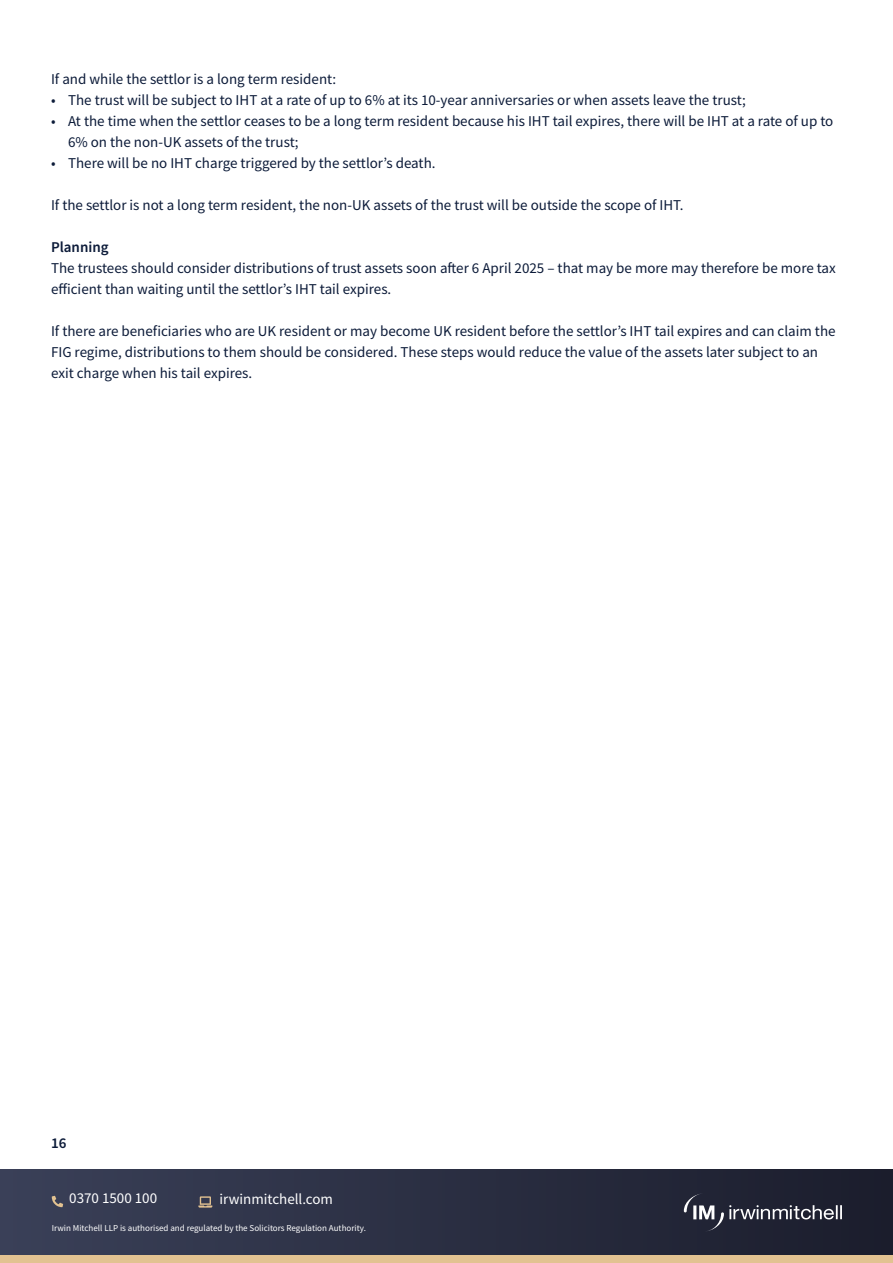
<style>
.page{position:relative;width:893px;height:1263px;background:#fff}
.page>*{position:absolute;margin:0;border:0;box-sizing:border-box;transform-origin:0 0}
.t1{font:15px/21px "Source Sans Pro";color:#0c1b39}
.t2{font:15px "Source Sans Pro";color:#fff}
.t3{font:600 15px "Source Sans Pro";color:#0c1b39}
.t4{font:9px "Source Sans Pro";color:#fff}
</style>
<div class="page">
<div style="left:0;top:1169px;width:893px;height:94px;background:linear-gradient(to right,#3d4359,#21222f)"></div>
<svg style="left:198px;top:1196px;width:14px;height:11px"></svg>
<svg style="left:52px;top:1196px;width:11px;height:11px"></svg>
<div style="left:0;top:1256px;width:893px;height:7px;background:#e2c291"></div>
<svg style="left:684px;top:1193px;width:158px;height:38px;background:#3b3d4c"></svg>
<p class="t1" style="left:51px;top:69px;width:287px">If and while the settlor is a long term resident:</p>
<p class="t1" style="left:51px;top:90px;width:696px">• The trust will be subject to IHT at a rate of up to 6% at its 10-year anniversaries or when assets leave the trust;</p>
<p class="t1" style="left:68px;top:111px;width:767px;text-indent:-17px">• At the time when the settlor ceases to be a long term resident because his IHT tail expires, there will be IHT at a rate of up to<br>6% on the non-UK assets of the trust;</p>
<p class="t1" style="left:51px;top:153px;width:386px">• There will be no IHT charge triggered by the settlor’s death.</p>
<p class="t1" style="left:51px;top:195px;width:634px">If the settlor is not a long term resident, the non-UK assets of the trust will be outside the scope of IHT.</p>
<p class="t3" style="left:51px;top:237px;width:59px">Planning</p>
<p class="t1" style="left:51px;top:258px;width:786px">The trustees should consider distributions of trust assets soon after 6 April 2025 – that may be more may therefore be more tax efficient than waiting until the settlor’s IHT tail expires.</p>
<p class="t1" style="left:51px;top:321px;width:786px">If there are beneficiaries who are UK resident or may become UK resident before the settlor’s IHT tail expires and can claim the<br>FIG regime, distributions to them should be considered. These steps would reduce the value of the assets later subject to an exit charge when his tail expires.</p>
<p class="t3" style="left:51px;top:1132px;width:17px">16</p>
<p class="t2" style="left:219px;top:1189px;width:115px">irwinmitchell.com</p>
<p class="t4" style="left:52px;top:1222px;width:316px">Irwin Mitchell LLP is authorised and regulated by the Solicitors Regulation Authority.</p>
<p class="t2" style="left:69px;top:1188px;width:90px">0370 1500 100</p>
</div>
